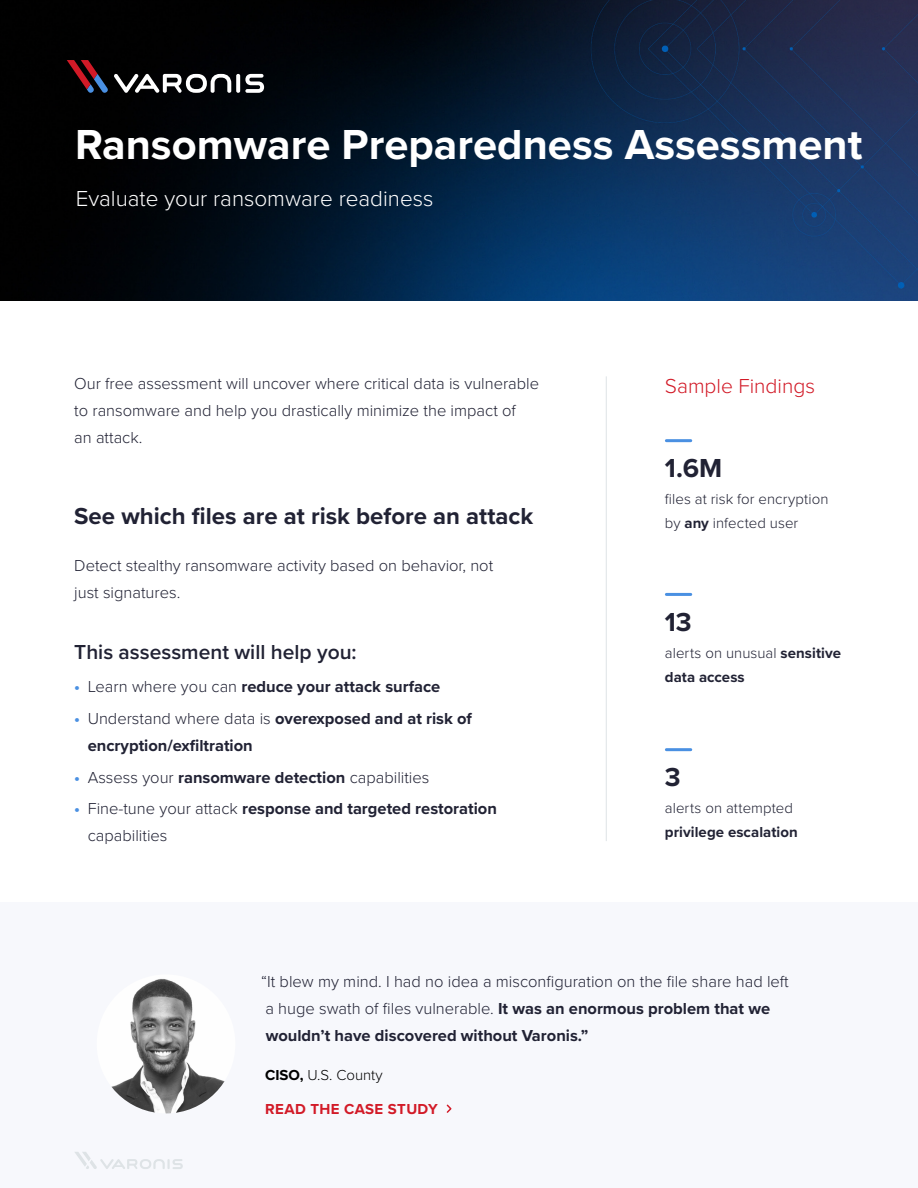
<style>
.page{position:relative;width:918px;height:1188px;background:#fff}
.page>*{position:absolute;margin:0;border:0;box-sizing:border-box;transform-origin:0 0}
.H1_Title{font:700 43.5px "Proxima Nova";color:#fff}
.t1{font:700 27px "Proxima Nova";color:#212234}
.H2__Navy{font:700 24px "Proxima Nova";color:#212234}
.Lede{font:300 22.5px "Proxima Nova";color:#fff}
.t2{font:600 21px "Proxima Nova";color:#212234}
.t3{font:300 21px "Proxima Nova";color:#d21a27}
.Paragraph_Style_1{font:300 16.5px/27px "Proxima Nova";color:#212234}
.Body__10pt{font:300 16.5px/27px "Proxima Nova";color:#212234}
.t4{font:700 16.5px/27px "Proxima Nova";color:#212234}
.t5{font:700 15px/24px "Proxima Nova";letter-spacing:.005em;color:#212234}
.t6{font:300 15px/24px "Proxima Nova";letter-spacing:.005em;color:#212234}
.Attributions{font:700 15px "Proxima Nova";letter-spacing:.025em;color:#d21a27}
.Sidebar_Quote_Attrib{font:300 15px "Proxima Nova";color:#000}
.s1{color:#4a90e2}
.s2{font-weight:300}
.s3{font-weight:700;color:#4a90e2}
.s4{font-weight:700}
</style>
<div class="page">
<img style="left:0;top:0;width:918px;height:300px">
<hr style="left:606px;top:376px;width:1px;height:465px;background:#dee3e6">
<div style="left:0;top:903px;width:918px;height:285px;background:#f7f8fc"></div>
<hr style="left:666px;top:439px;width:25px;height:3px;background:#4a90e2">
<hr style="left:666px;top:593px;width:25px;height:3px;background:#4a90e2">
<hr style="left:666px;top:748px;width:25px;height:3px;background:#4a90e2">
<img style="left:97px;top:974px;width:138px;height:139px;border-radius:69px">
<svg style="left:446px;top:1104px;width:6px;height:9px"></svg>
<svg style="left:236px;top:74px;width:4px;height:19px"></svg>
<svg style="left:245px;top:74px;width:19px;height:19px"></svg>
<svg style="left:114px;top:74px;width:117px;height:19px"></svg>
<svg style="left:67px;top:60px;width:41px;height:33px"></svg>
<svg style="left:75px;top:1152px;width:108px;height:17px"></svg>
<p class="H1_Title" style="left:75px;top:112px;width:789px">Ransomware Preparedness Assessment</p>
<p class="Lede" style="left:76px;top:181px;width:359px">Evaluate your ransomware readiness</p>
<p class="Body__10pt" style="left:74px;top:370px;width:466px">Our free assessment will uncover where critical data is vulnerable to ransomware and help you drastically minimize the impact of<br>an attack.</p>
<p class="H2__Navy" style="left:74px;top:498px;width:461px">See which files are at risk before an attack</p>
<p class="Body__10pt" style="left:74px;top:551px;width:421px">Detect stealthy ransomware activity based on behavior, not just signatures.</p>
<h3 class="t2" style="left:74px;top:636px;width:284px">This assessment will help you:</h3>
<p class="t4" style="left:74px;top:673px;width:368px"><span class="s1">•</span> <span class="s2">Learn where you can</span> reduce your attack surface</p>
<p class="t4" style="left:88px;top:705px;width:386px;text-indent:-14px"><span class="s1">•</span> <span class="s2">Understand where data is</span> overexposed and at risk of encryption/exfiltration</p>
<p class="Paragraph_Style_1" style="left:74px;top:763px;width:357px"><span class="s3">•</span> Assess your <span class="s4">ransomware detection</span> capabilities</p>
<p class="Paragraph_Style_1" style="left:88px;top:794px;width:411px;text-indent:-14px"><span class="s3">•</span> Fine-tune your attack <span class="s4">response and targeted restoration </span>capabilities</p>
<h3 class="t3" style="left:665px;top:370px;width:152px">Sample Findings</h3>
<p class="t1" style="left:665px;top:448px;width:59px">1.6M</p>
<p class="t6" style="left:665px;top:487px;width:165px">files at risk for encryption by <span class="s4">any</span> infected user</p>
<p class="t1" style="left:665px;top:602px;width:28px">13</p>
<p class="t5" style="left:665px;top:641px;width:178px"><span class="s2">alerts on unusual</span> sensitive data access</p>
<p class="t1" style="left:665px;top:757px;width:17px">3</p>
<p class="t5" style="left:665px;top:796px;width:134px"><span class="s2">alerts on attempted </span>privilege escalation</p>
<p class="Paragraph_Style_1" style="left:261px;top:967px;width:529px">“It blew my mind. I had no idea a misconfiguration on the file share had left a huge swath of files vulnerable. <span class="s4">It was an enormous problem that we wouldn’t have discovered without Varonis.”</span></p>
<p class="Sidebar_Quote_Attrib" style="left:265px;top:1063px;width:119px"><span class="s4">CISO,</span> U.S. County</p>
<p class="Attributions" style="left:265px;top:1098px;width:174px">READ THE CASE STUDY</p>
</div>
